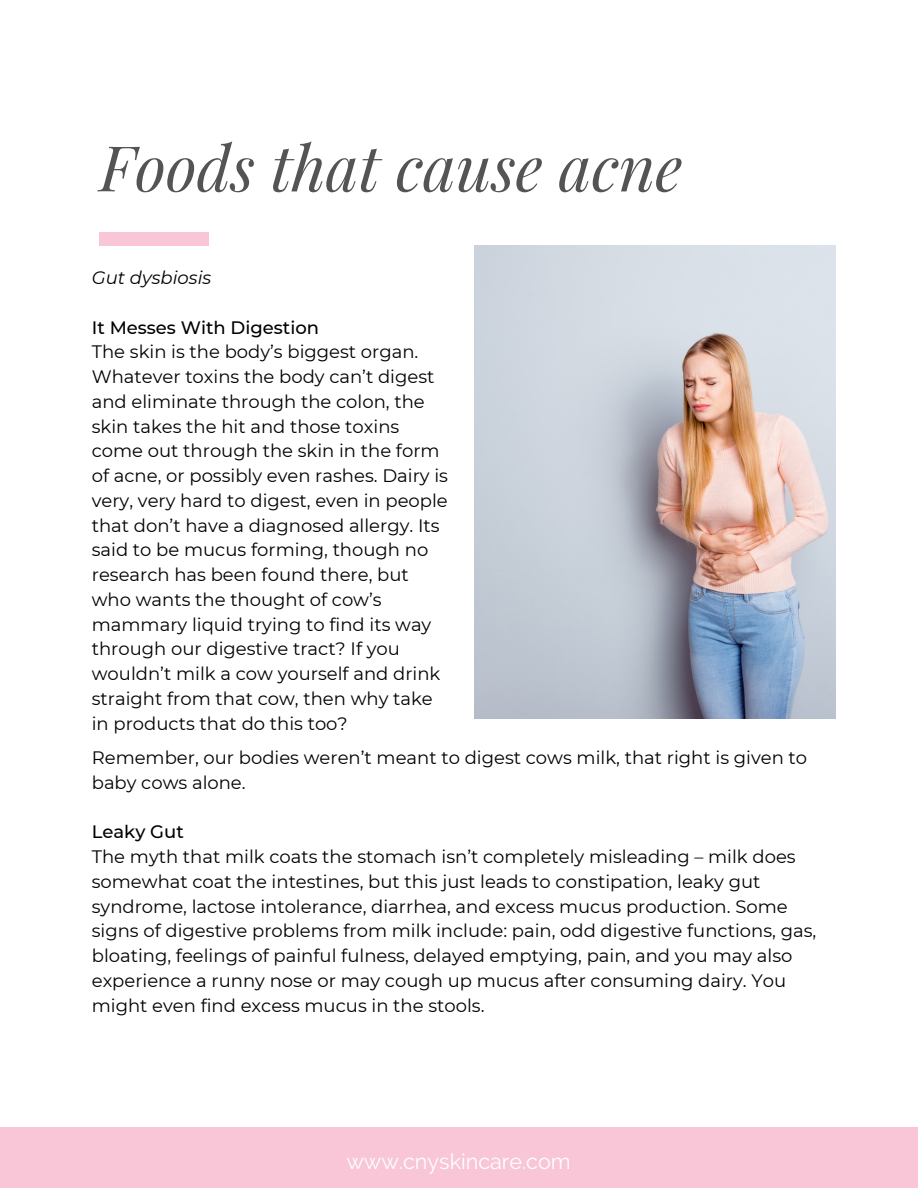
<style>
.page{position:relative;width:918px;height:1188px;background:#fff}
.page>*{position:absolute;margin:0;border:0;box-sizing:border-box;transform-origin:0 0}
.t1{font:italic 63px "Playfair Display";color:#545454}
.t2{font:21.6px "Raleway";color:#fff}
.t3{font:18px/24.8px "Montserrat";color:#000}
.t4{font:500 18px "Montserrat";color:#000}
.t5{font:italic 18px "Montserrat";color:#000}
</style>
<div class="page">
<img style="left:474px;top:245px;width:361px;height:474px">
<div style="left:0;top:1128px;width:918px;height:60px;background:#f8c6d6"></div>
<div style="left:100px;top:232px;width:109px;height:13px;background:#f8c6d6"></div>
<h1 class="t1" style="left:100px;top:123px;width:584px">Foods that cause acne</h1>
<p class="t5" style="left:92px;top:267px;width:121px">Gut dysbiosis</p>
<p class="t4" style="left:92px;top:316px;width:229px">It Messes With Digestion</p>
<p class="t3" style="left:92px;top:339px;width:358px">The skin is the body’s biggest organ.<br>Whatever toxins the body can’t digest and eliminate through the colon, the skin takes the hit and those toxins come out through the skin in the form of acne, or possibly even rashes. Dairy is very, very hard to digest, even in people that don’t have a diagnosed allergy. Its said to be mucus forming, though no research has been found there, but who wants the thought of cow’s mammary liquid trying to find its way through our digestive tract? If you wouldn’t milk a cow yourself and drink straight from that cow, then why take in products that do this too?</p>
<p class="t3" style="left:92px;top:745px;width:717px">Remember, our bodies weren’t meant to digest cows milk, that right is given to baby cows alone.</p>
<p class="t4" style="left:92px;top:821px;width:93px">Leaky Gut</p>
<p class="t3" style="left:92px;top:844px;width:726px">The myth that milk coats the stomach isn’t completely misleading – milk does somewhat coat the intestines, but this just leads to constipation, leaky gut syndrome, lactose intolerance, diarrhea, and excess mucus production. Some signs of digestive problems from milk include: pain, odd digestive functions, gas, bloating, feelings of painful fulness, delayed emptying, pain, and you may also experience a runny nose or may cough up mucus after consuming dairy. You might even find excess mucus in the stools.</p>
<p class="t2" style="left:346px;top:1148px;width:226px">www.cnyskincare.com</p>
</div>
